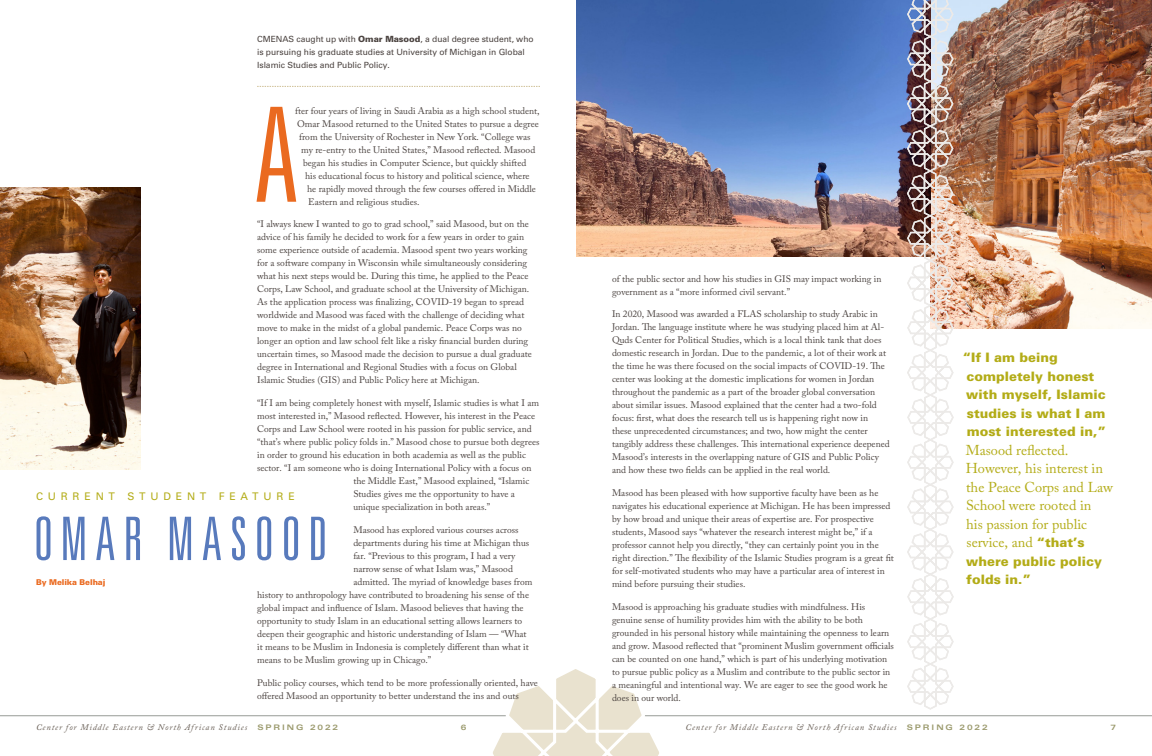
<style>
.page{position:relative;width:1152px;height:756px;background:#fff}
.page>*{position:absolute;margin:0;border:0;box-sizing:border-box;transform-origin:0 0}
.Heading_49__230{font:300 ultra-condensed 60px "Univers LT Std";letter-spacing:.13em;color:#587abc}
.CALL-OUT_Caslon{font:14.2px/18.5px "Adobe Caslon Pro";color:#b3ac17}
.CALL-OUT_Univers{font:900 13px/18.5px "Univers LT Std";color:#b3ac17}
.CALL-OUT_Caslon-2{font:900 13px/18.5px "Univers LT Std";color:#b3ac17}
.HEADING_75_Univers{font:10.5px "Univers LT Std";letter-spacing:.46em;color:#b3ac17}
.Body_Text{font:9.5px/13px "Adobe Caslon Pro";color:#4a423f}
.t1{font:italic 8.6px "Adobe Caslon Pro";letter-spacing:.105em;color:#655b52}
.Univers_Intro_Paragr{font:8.5px/13px "Univers LT Std";letter-spacing:-.005em;color:#4a423f}
.Heading_49__230-2{font:900 8px "Univers LT Std";letter-spacing:-.01em;color:#ea6a20}
.t2{font:700 expanded 7.6px "Univers LT Std";color:#9b9a6d}
.s1{font-weight:900}
.s2{font-family:"Univers LT Std";font-weight:900;font-size:13px}
.s3{font-family:"Univers LT Std";font-weight:700;font-style:normal;font-stretch:expanded;font-size:7.6px;color:#9b9a6d}
</style>
<div class="page">
<hr style="left:0;top:716px;width:1152px;height:1px;background:#989c97">
<svg style="left:487px;top:669px;width:178px;height:87px"></svg>
<svg style="left:257px;top:86px;width:283px;height:1px"></svg>
<img style="left:0;top:187px;width:141px;height:283px">
<img style="left:955px;top:0;width:197px;height:328px">
<img style="left:576px;top:0;width:330px;height:257px">
<img style="left:906px;top:0;width:49px;height:710px">
<svg style="left:257px;top:107px;width:39px;height:95px"></svg>
<p class="Univers_Intro_Paragr" style="left:257px;top:33px;width:278px">CMENAS caught up with <span class="s1">Omar Masood</span>, a dual degree student, who is pursuing his graduate studies at University of Michigan in Global<br>Islamic Studies and Public Policy.</p>
<p class="Body_Text" style="left:295px;top:104px;width:246px">fter four years of living in Saudi Arabia as a high school student,</p>
<p class="Body_Text" style="left:297px;top:117px;width:243px">Omar Masood returned to the United States to pursue a degree</p>
<p class="Body_Text" style="left:299px;top:130px;width:233px">from the University of Rochester in New York. “College was</p>
<p class="Body_Text" style="left:301px;top:143px;width:236px">my re-entry to the United States,” Masood reflected. Masood</p>
<p class="Body_Text" style="left:303px;top:156px;width:225px">began his studies in Computer Science, but quickly shifted</p>
<p class="Body_Text" style="left:305px;top:169px;width:226px">his educational focus to history and political science, where</p>
<p class="Body_Text" style="left:307px;top:182px;width:230px">he rapidly moved through the few courses offered in Middle</p>
<p class="Body_Text" style="left:308px;top:195px;width:113px">Eastern and religious studies.</p>
<p class="Body_Text" style="left:257px;top:218px;width:276px">“I always knew I wanted to go to grad school,” said Masood, but on the advice of his family he decided to work for a few years in order to gain some experience outside of academia. Masood spent two years working for a software company in Wisconsin while simultaneously considering what his next steps would be. During this time, he applied to the Peace Corps, Law School, and graduate school at the University of Michigan.<br>As the application process was finalizing, COVID-19 began to spread worldwide and Masood was faced with the challenge of deciding what move to make in the midst of a global pandemic. Peace Corps was no longer an option and law school felt like a risky financial burden during uncertain times, so Masood made the decision to pursue a dual graduate degree in International and Regional Studies with a focus on Global Islamic Studies (GIS) and Public Policy here at Michigan.</p>
<p class="Body_Text" style="left:257px;top:396px;width:283px">“If I am being completely honest with myself, Islamic studies is what I am</p>
<p class="Body_Text" style="left:257px;top:409px;width:279px">most interested in,” Masood reflected. However, his interest in the Peace</p>
<p class="Body_Text" style="left:257px;top:422px;width:276px">Corps and Law School were rooted in his passion for public service, and</p>
<p class="Body_Text" style="left:257px;top:435px;width:284px">“that’s where public policy folds in.” Masood chose to pursue both degrees</p>
<p class="Body_Text" style="left:257px;top:448px;width:270px">in order to ground his education in both academia as well as the public</p>
<p class="Body_Text" style="left:257px;top:461px;width:276px">sector. “I am someone who is doing International Policy with a focus on</p>
<p class="Body_Text" style="left:353px;top:474px;width:178px">the Middle East,” Masood explained, “Islamic</p>
<p class="Body_Text" style="left:353px;top:487px;width:163px">Studies gives me the opportunity to have a</p>
<p class="Body_Text" style="left:353px;top:500px;width:138px">unique specialization in both areas.”</p>
<p class="Body_Text" style="left:353px;top:523px;width:167px">Masood has explored various courses across</p>
<p class="Body_Text" style="left:353px;top:536px;width:177px">departments during his time at Michigan thus</p>
<p class="Body_Text" style="left:353px;top:549px;width:163px">far. “Previous to this program, I had a very</p>
<p class="Body_Text" style="left:353px;top:562px;width:161px">narrow sense of what Islam was,” Masood</p>
<p class="Body_Text" style="left:353px;top:575px;width:181px">admitted. The myriad of knowledge bases from</p>
<p class="Body_Text" style="left:257px;top:588px;width:273px">history to anthropology have contributed to broadening his sense of the</p>
<p class="Body_Text" style="left:257px;top:601px;width:268px">global impact and influence of Islam. Masood believes that having the</p>
<p class="Body_Text" style="left:257px;top:614px;width:267px">opportunity to study Islam in an educational setting allows learners to</p>
<p class="Body_Text" style="left:257px;top:627px;width:271px">deepen their geographic and historic understanding of Islam — “What</p>
<p class="Body_Text" style="left:257px;top:640px;width:273px">it means to be Muslim in Indonesia is completely different than what it</p>
<p class="Body_Text" style="left:257px;top:653px;width:176px">means to be Muslim growing up in Chicago.”</p>
<p class="Body_Text" style="left:257px;top:676px;width:282px">Public policy courses, which tend to be more professionally oriented, have offered Masood an opportunity to better understand the ins and outs</p>
<p class="HEADING_75_Univers" style="left:36px;top:490px;width:260px">CURRENT STUDENT FEATURE</p>
<p class="Heading_49__230" style="left:33px;top:508px;width:296px">OMAR MASOOD</p>
<p class="Heading_49__230-2" style="left:36px;top:577px;width:71px">By Melika Belhaj</p>
<p class="Body_Text" style="left:612px;top:272px;width:271px">of the public sector and how his studies in GIS may impact working in government as a “more informed civil servant.”</p>
<p class="Body_Text" style="left:612px;top:308px;width:279px">In 2020, Masood was awarded a FLAS scholarship to study Arabic in Jordan. The language institute where he was studying placed him at Al-Quds Center for Political Studies, which is a local think tank that does domestic research in Jordan. Due to the pandemic, a lot of their work at the time he was there focused on the social impacts of COVID-19. The center was looking at the domestic implications for women in Jordan throughout the pandemic as a part of the broader global conversation about similar issues. Masood explained that the center had a two-fold focus: first, what does the research tell us is happening right now in these unprecedented circumstances; and two, how might the center tangibly address these challenges. This international experience deepened Masood’s interests in the overlapping nature of GIS and Public Policy and how these two fields can be applied in the real world.</p>
<p class="Body_Text" style="left:612px;top:486px;width:283px">Masood has been pleased with how supportive faculty have been as he navigates his educational experience at Michigan. He has been impressed by how broad and unique their areas of expertise are. For prospective students, Masood says “whatever the research interest might be,” if a professor cannot help you directly, “they can certainly point you in the right direction.” The flexibility of the Islamic Studies program is a great fit for self-motivated students who may have a particular area of interest in mind before pursuing their studies.</p>
<p class="Body_Text" style="left:612px;top:600px;width:283px">Masood is approaching his graduate studies with mindfulness. His genuine sense of humility provides him with the ability to be both grounded in his personal history while maintaining the openness to learn and grow. Masood reflected that “prominent Muslim government officials can be counted on one hand,” which is part of his underlying motivation to pursue public policy as a Muslim and contribute to the public sector in a meaningful and intentional way. We are eager to see the good work he does in our world.</p>
<p class="CALL-OUT_Univers" style="left:962px;top:348px;width:145px">“If I am being completely honest with myself, Islamic studies is what I am most interested in,”</p>
<p class="CALL-OUT_Caslon" style="left:966px;top:441px;width:149px">Masood reflected.<br>However, his interest in the Peace Corps and Law<br>School were rooted in<br>his passion for public service, and <span class="s2">“that’s</span></p>
<p class="CALL-OUT_Caslon-2" style="left:966px;top:552px;width:137px">where public policy folds in.”</p>
<p class="t1" style="left:36px;top:722px;width:304px">Center for Middle Eastern &amp; North African Studies <span class="s3">SPRING 2022</span></p>
<p class="t2" style="left:461px;top:723px;width:7px">6</p>
<p class="t1" style="left:685px;top:722px;width:304px">Center for Middle Eastern &amp; North African Studies <span class="s3">SPRING 2022</span></p>
<p class="t2" style="left:1110px;top:723px;width:7px">7</p>
</div>
